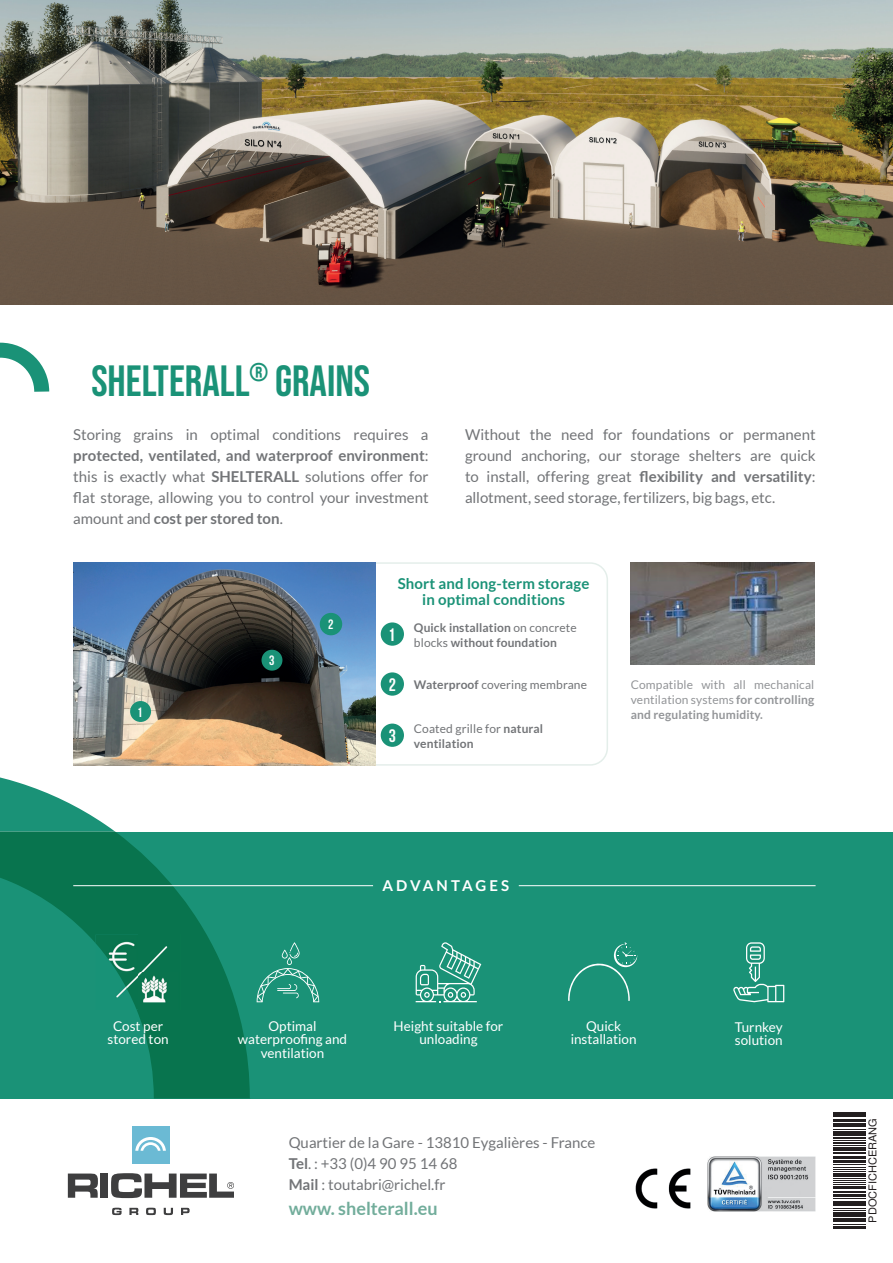
<style>
.page{position:relative;width:893px;height:1263px;background:#fff}
.page>*{position:absolute;margin:0;border:0;box-sizing:border-box;transform-origin:0 0}
.t1{font:43.5px "Bebas Neue";color:#1a9277}
.t2{font:700 18px "Lato";color:#72ad9b}
.t3{font:700 18px "Bebas Neue";color:#fff}
.t4{font:15px/21px "Lato";color:#727477;text-align:justify}
.t5{font:700 15px/16.5px "Lato";letter-spacing:.01em;color:#1a9277;text-align:center}
.t6{font:700 15px "Lato";letter-spacing:.21em;color:#fff}
.t7{font:13.5px/13.5px "Lato";color:#fff;text-align:center}
.t8{font:700 13.5px "Bebas Neue";color:#fff}
.t9{font:700 12px/15px "Lato";letter-spacing:.01em;color:#727477}
.t10{font:12px/15px "Lato";letter-spacing:.01em;color:#939598;text-align:justify}
.t11{font:12px "Lato";letter-spacing:.01em;color:#727477}
.t12{font:10.8px "Helvetica";letter-spacing:.005em;color:#231f20}
.s1{font-weight:700}
.s2{font-weight:400}
</style>
<div class="page">
<div style="left:0;top:831px;width:893px;height:267px;background:#1a9277"></div>
<svg style="left:0;top:777px;width:114px;height:54px"></svg>
<svg style="left:0;top:831px;width:250px;height:267px"></svg>
<svg style="left:0;top:342px;width:50px;height:50px"></svg>
<img style="left:0;top:0;width:893px;height:305px">
<hr style="left:73px;top:885px;width:300px;height:1px;background:#fff">
<hr style="left:519px;top:885px;width:297px;height:1px;background:#fff">
<div style="left:132px;top:1126px;width:37px;height:38px;background:#6bbad4"></div>
<svg style="left:112px;top:1208px;width:10px;height:7px"></svg>
<svg style="left:129px;top:1208px;width:9px;height:7px"></svg>
<svg style="left:146px;top:1208px;width:10px;height:7px"></svg>
<svg style="left:164px;top:1208px;width:9px;height:7px"></svg>
<svg style="left:181px;top:1208px;width:9px;height:7px"></svg>
<svg style="left:68px;top:1173px;width:30px;height:25px"></svg>
<div style="left:100px;top:1173px;width:8px;height:25px;background:#3e3e3f"></div>
<svg style="left:111px;top:1173px;width:123px;height:25px"></svg>
<svg style="left:135px;top:1137px;width:31px;height:14px"></svg>
<svg style="left:416px;top:942px;width:65px;height:60px"></svg>
<svg style="left:733px;top:942px;width:51px;height:60px"></svg>
<img style="left:707px;top:1157px;width:109px;height:55px">
<svg style="left:257px;top:942px;width:62px;height:60px"></svg>
<img style="left:635px;top:1168px;width:56px;height:41px">
<svg style="left:568px;top:942px;width:69px;height:59px"></svg>
<img style="left:73px;top:563px;width:303px;height:203px">
<div style="left:130px;top:701px;width:21px;height:21px;background:#1a9277;border-radius:50%"></div>
<div style="left:381px;top:622px;width:23px;height:24px;background:#1a9277;border-radius:50%"></div>
<div style="left:381px;top:672px;width:23px;height:24px;background:#1a9277;border-radius:50%"></div>
<div style="left:381px;top:723px;width:23px;height:24px;background:#1a9277;border-radius:50%"></div>
<img style="left:631px;top:563px;width:183px;height:101px">
<div style="left:261px;top:650px;width:21px;height:21px;background:#1a9277;border-radius:50%"></div>
<div style="left:320px;top:614px;width:21px;height:20px;background:#1a9277;border-radius:50%"></div>
<div style="left:320px;top:613px;width:22px;height:22px;border:2px solid #1a9277;border-radius:50%"></div>
<img style="left:96px;top:972px;width:21px;height:37px">
<img style="left:96px;top:935px;width:85px;height:37px">
<img style="left:117px;top:972px;width:64px;height:37px">
<hr style="left:834px;top:1227px;width:32px;height:2px;background:#231f20">
<hr style="left:834px;top:1226px;width:32px;height:1px;background:#231f20">
<hr style="left:834px;top:1224px;width:32px;height:1px;background:#231f20">
<hr style="left:834px;top:1220px;width:32px;height:2px;background:#231f20">
<hr style="left:834px;top:1217px;width:32px;height:2px;background:#231f20">
<hr style="left:834px;top:1216px;width:32px;height:1px;background:#231f20">
<hr style="left:834px;top:1214px;width:32px;height:1px;background:#231f20">
<hr style="left:834px;top:1213px;width:32px;height:1px;background:#231f20">
<hr style="left:834px;top:1210px;width:32px;height:1px;background:#231f20">
<hr style="left:834px;top:1208px;width:32px;height:1px;background:#231f20">
<hr style="left:834px;top:1204px;width:32px;height:2px;background:#231f20">
<hr style="left:834px;top:1202px;width:32px;height:1px;background:#231f20">
<hr style="left:834px;top:1201px;width:32px;height:1px;background:#231f20">
<hr style="left:834px;top:1198px;width:32px;height:1px;background:#231f20">
<hr style="left:834px;top:1195px;width:32px;height:1px;background:#231f20">
<hr style="left:834px;top:1194px;width:32px;height:1px;background:#231f20">
<hr style="left:834px;top:1191px;width:32px;height:1px;background:#231f20">
<hr style="left:834px;top:1188px;width:32px;height:1px;background:#231f20">
<hr style="left:834px;top:1187px;width:32px;height:1px;background:#231f20">
<hr style="left:834px;top:1184px;width:32px;height:1px;background:#231f20">
<hr style="left:834px;top:1182px;width:32px;height:1px;background:#231f20">
<hr style="left:834px;top:1181px;width:32px;height:1px;background:#231f20">
<hr style="left:834px;top:1178px;width:32px;height:1px;background:#231f20">
<hr style="left:834px;top:1175px;width:32px;height:1px;background:#231f20">
<hr style="left:834px;top:1173px;width:32px;height:1px;background:#231f20">
<hr style="left:834px;top:1171px;width:32px;height:1px;background:#231f20">
<hr style="left:834px;top:1169px;width:32px;height:1px;background:#231f20">
<hr style="left:834px;top:1167px;width:32px;height:1px;background:#231f20">
<hr style="left:834px;top:1164px;width:32px;height:1px;background:#231f20">
<hr style="left:834px;top:1161px;width:32px;height:2px;background:#231f20">
<hr style="left:834px;top:1160px;width:32px;height:1px;background:#231f20">
<hr style="left:834px;top:1157px;width:32px;height:1px;background:#231f20">
<hr style="left:834px;top:1156px;width:32px;height:1px;background:#231f20">
<hr style="left:834px;top:1153px;width:32px;height:1px;background:#231f20">
<hr style="left:834px;top:1150px;width:32px;height:1px;background:#231f20">
<hr style="left:834px;top:1148px;width:32px;height:2px;background:#231f20">
<hr style="left:834px;top:1147px;width:32px;height:1px;background:#231f20">
<hr style="left:834px;top:1145px;width:32px;height:1px;background:#231f20">
<hr style="left:834px;top:1142px;width:32px;height:1px;background:#231f20">
<hr style="left:834px;top:1140px;width:32px;height:1px;background:#231f20">
<hr style="left:834px;top:1137px;width:32px;height:2px;background:#231f20">
<hr style="left:834px;top:1134px;width:32px;height:1px;background:#231f20">
<hr style="left:834px;top:1132px;width:32px;height:2px;background:#231f20">
<hr style="left:834px;top:1131px;width:32px;height:1px;background:#231f20">
<hr style="left:834px;top:1129px;width:32px;height:1px;background:#231f20">
<hr style="left:834px;top:1125px;width:32px;height:2px;background:#231f20">
<hr style="left:834px;top:1123px;width:32px;height:1px;background:#231f20">
<hr style="left:834px;top:1121px;width:32px;height:1px;background:#231f20">
<hr style="left:834px;top:1119px;width:32px;height:1px;background:#231f20">
<hr style="left:834px;top:1115px;width:32px;height:2px;background:#231f20">
<hr style="left:834px;top:1114px;width:32px;height:1px;background:#231f20">
<hr style="left:834px;top:1112px;width:32px;height:1px;background:#231f20">
<h1 class="t1" style="left:91px;top:356px;width:280px">SHELTERALL<sup>®</sup> GRAINS</h1>
<p class="t4" style="left:73px;top:424px;width:357px">Storing grains in optimal conditions requires a <span class="s1">protected, ventilated, and waterproof environment</span>: this is exactly what <span class="s1">SHELTERALL</span> solutions offer for flat storage, allowing you to control your investment amount and <span class="s1">cost per stored ton</span>.</p>
<p class="t4" style="left:465px;top:424px;width:352px">Without the need for foundations or permanent ground anchoring, our storage shelters are quick to install, offering great <span class="s1">flexibility and versatility</span>: allotment, seed storage, fertilizers, big bags, etc.</p>
<p class="t8" style="left:137px;top:704px;width:7px">1</p>
<p class="t7" style="left:108px;top:1019px;width:63px">Cost per stored ton</p>
<p class="t8" style="left:269px;top:653px;width:7px">3</p>
<p class="t8" style="left:328px;top:617px;width:7px">2</p>
<p class="t5" style="left:398px;top:575px;width:193px">Short and long-term storage in optimal conditions</p>
<p class="t3" style="left:388px;top:625px;width:9px">1</p>
<p class="t3" style="left:389px;top:675px;width:9px">2</p>
<p class="t3" style="left:389px;top:726px;width:9px">3</p>
<p class="t9" style="left:414px;top:620px;width:164px">Quick installation <span class="s2">on concrete blocks</span> without foundation</p>
<p class="t11" style="left:414px;top:678px;width:175px"><span class="s1">Waterproof</span> covering membrane</p>
<p class="t9" style="left:414px;top:721px;width:131px"><span class="s2">Coated grille for</span> natural ventilation</p>
<p class="t10" style="left:631px;top:677px;width:185px">Compatible with all mechanical ventilation systems <span class="s1">for controlling and regulating humidity.</span></p>
<p class="t6" style="left:382px;top:877px;width:128px">ADVANTAGES</p>
<p class="t7" style="left:238px;top:1019px;width:111px">Optimal waterproofing and ventilation</p>
<p class="t7" style="left:735px;top:1020px;width:49px;text-align:left">Turnkey solution</p>
<p class="t7" style="left:394px;top:1019px;width:111px">Height suitable for unloading</p>
<p class="t7" style="left:571px;top:1019px;width:67px">Quick installation</p>
<p class="t12" style="left:357px;top:1220px;width:108px;rotate:-90deg">PDOCFICHBLOFR23</p>
<p class="t12" style="left:866px;top:1223px;width:106px;rotate:-90deg">PDOCFICHCERANG</p>
<p class="t4" style="left:289px;top:1131px;width:308px;text-align:left">Quartier de la Gare - 13810 Eygalières - France<br><span class="s1">Tel</span>. : +33 (0)4 90 95 14 68<br><span class="s1">Mail</span> : toutabri@richel.fr</p>
<p class="t2" style="left:289px;top:1198px;width:150px">www. shelterall.eu</p>
</div>
